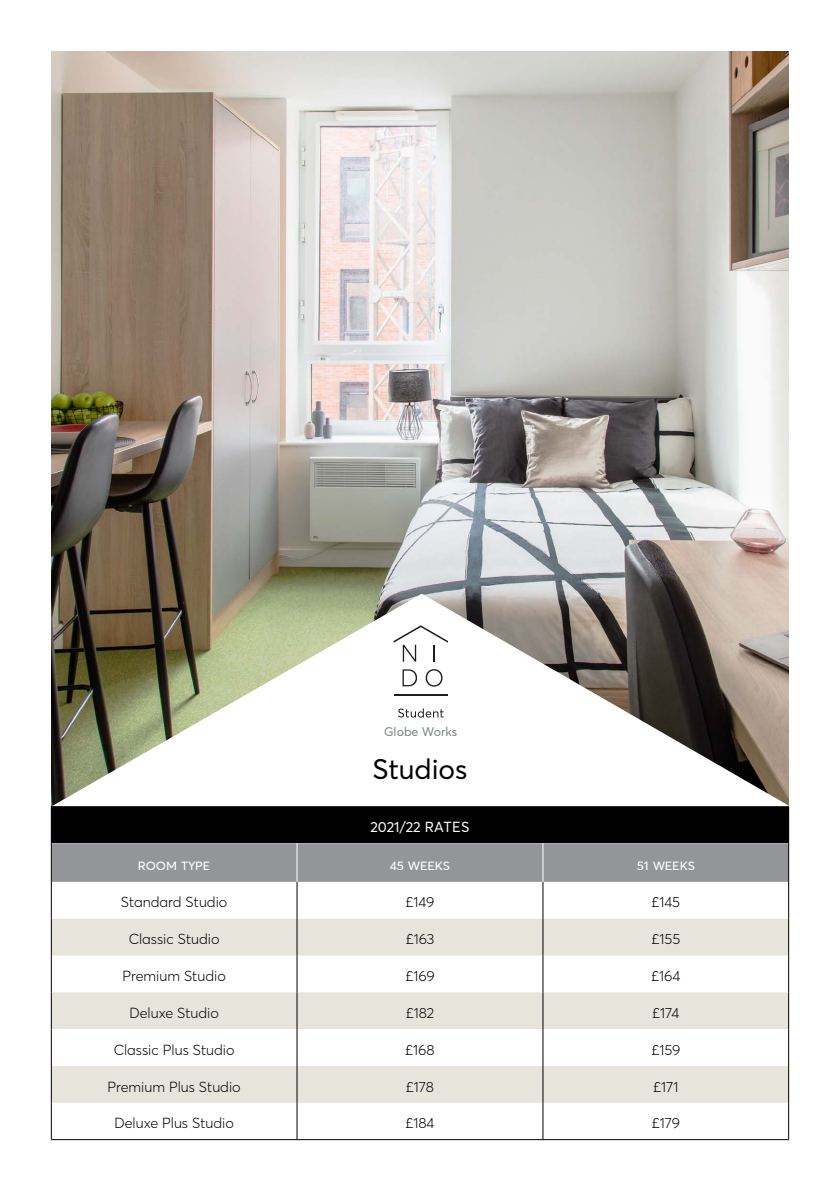
<style>
.page{position:relative;width:840px;height:1191px;background:#fff}
.page>*{position:absolute;margin:0;border:0;box-sizing:border-box;transform-origin:0 0}
.t1{font:28px "Averta PE";color:#000}
.t2{font:300 14.4px "Averta PE";color:#000}
.t3{font:14.4px "Averta PE";color:#fff}
.t4{font:12.4px "Averta PE";color:#7d8283}
</style>
<div class="page">
<img style="left:51px;top:51px;width:737px;height:755px">
<div style="left:51px;top:806px;width:737px;height:37px;background:#000"></div>
<div style="left:52px;top:843px;width:735px;height:39px;background:#939599"></div>
<svg style="left:52px;top:918px;width:735px;height:111px;fill:#e7e4db"></svg>
<svg style="left:52px;top:1029px;width:735px;height:110px"></svg>
<div style="left:52px;top:1066px;width:735px;height:36px;background:#e7e4db"></div>
<hr style="left:296px;top:843px;width:1px;height:39px;background:#fff">
<hr style="left:542px;top:843px;width:1px;height:39px;background:#fff">
<hr style="left:51px;top:882px;width:1px;height:36px;background:#000">
<hr style="left:296px;top:882px;width:1px;height:36px;background:#000">
<hr style="left:542px;top:882px;width:1px;height:36px;background:#000">
<hr style="left:787px;top:882px;width:1px;height:36px;background:#000">
<hr style="left:51px;top:918px;width:1px;height:37px;background:#000">
<hr style="left:296px;top:918px;width:1px;height:37px;background:#000">
<hr style="left:542px;top:918px;width:1px;height:37px;background:#000">
<hr style="left:787px;top:918px;width:1px;height:37px;background:#000">
<hr style="left:51px;top:992px;width:1px;height:37px;background:#000">
<hr style="left:296px;top:992px;width:1px;height:37px;background:#000">
<hr style="left:542px;top:992px;width:1px;height:37px;background:#000">
<hr style="left:787px;top:992px;width:1px;height:37px;background:#000">
<hr style="left:51px;top:1029px;width:1px;height:37px;background:#000">
<hr style="left:296px;top:1029px;width:1px;height:37px;background:#000">
<hr style="left:542px;top:1029px;width:1px;height:37px;background:#000">
<hr style="left:787px;top:1029px;width:1px;height:37px;background:#000">
<hr style="left:51px;top:955px;width:1px;height:37px;background:#000">
<hr style="left:296px;top:955px;width:1px;height:37px;background:#000">
<hr style="left:542px;top:955px;width:1px;height:37px;background:#000">
<hr style="left:787px;top:955px;width:1px;height:37px;background:#000">
<hr style="left:787px;top:843px;width:1px;height:39px;background:#000">
<hr style="left:51px;top:843px;width:1px;height:39px;background:#000">
<hr style="left:297px;top:1139px;width:245px;height:1px;background:#000">
<hr style="left:51px;top:1102px;width:1px;height:37px;background:#000">
<hr style="left:296px;top:1102px;width:1px;height:37px;background:#000">
<hr style="left:51px;top:1139px;width:246px;height:1px;background:#000">
<hr style="left:51px;top:1066px;width:1px;height:36px;background:#000">
<hr style="left:296px;top:1066px;width:1px;height:36px;background:#000">
<hr style="left:542px;top:1066px;width:1px;height:36px;background:#000">
<hr style="left:787px;top:1066px;width:1px;height:36px;background:#000">
<hr style="left:542px;top:1102px;width:1px;height:37px;background:#000">
<hr style="left:787px;top:1102px;width:1px;height:37px;background:#000">
<hr style="left:542px;top:1139px;width:246px;height:1px;background:#000">
<svg style="left:52px;top:593px;width:737px;height:213px"></svg>
<hr style="left:394px;top:694px;width:53px;height:1px;background:#1e1e1c">
<svg style="left:425px;top:669px;width:17px;height:17px"></svg>
<svg style="left:402px;top:669px;width:15px;height:17px"></svg>
<svg style="left:393px;top:625px;width:54px;height:36px"></svg>
<svg style="left:398px;top:708px;width:45px;height:9px"></svg>
<p class="t4" style="left:384px;top:722px;width:75px">Globe Works</p>
<h1 class="t1" style="left:372px;top:749px;width:96px">Studios</h1>
<p class="t3" style="left:370px;top:817px;width:100px">2021/22 RATES</p>
<p class="t3" style="left:138px;top:854px;width:74px">room type</p>
<p class="t3" style="left:389px;top:854px;width:62px">45 weeks</p>
<p class="t3" style="left:636px;top:854px;width:60px">51 weeks</p>
<p class="t2" style="left:121px;top:892px;width:108px">Standard Studio</p>
<p class="t2" style="left:405px;top:892px;width:30px">£149</p>
<p class="t2" style="left:651px;top:892px;width:30px">£145</p>
<p class="t2" style="left:129px;top:929px;width:92px">Classic Studio</p>
<p class="t2" style="left:405px;top:929px;width:30px">£163</p>
<p class="t2" style="left:651px;top:929px;width:30px">£155</p>
<p class="t2" style="left:122px;top:966px;width:105px">Premium Studio</p>
<p class="t2" style="left:405px;top:966px;width:31px">£169</p>
<p class="t2" style="left:650px;top:966px;width:31px">£164</p>
<p class="t2" style="left:129px;top:1003px;width:91px">Deluxe Studio</p>
<p class="t2" style="left:405px;top:1003px;width:30px">£182</p>
<p class="t2" style="left:652px;top:1003px;width:29px">£174</p>
<p class="t2" style="left:114px;top:1039px;width:122px">Classic Plus Studio</p>
<p class="t2" style="left:405px;top:1039px;width:31px">£168</p>
<p class="t2" style="left:651px;top:1039px;width:30px">£159</p>
<p class="t2" style="left:107px;top:1076px;width:135px">Premium Plus Studio</p>
<p class="t2" style="left:405px;top:1076px;width:30px">£178</p>
<p class="t2" style="left:653px;top:1076px;width:27px">£171</p>
<p class="t2" style="left:114px;top:1113px;width:121px">Deluxe Plus Studio</p>
<p class="t2" style="left:405px;top:1113px;width:31px">£184</p>
<p class="t2" style="left:651px;top:1113px;width:30px">£179</p>
</div>
